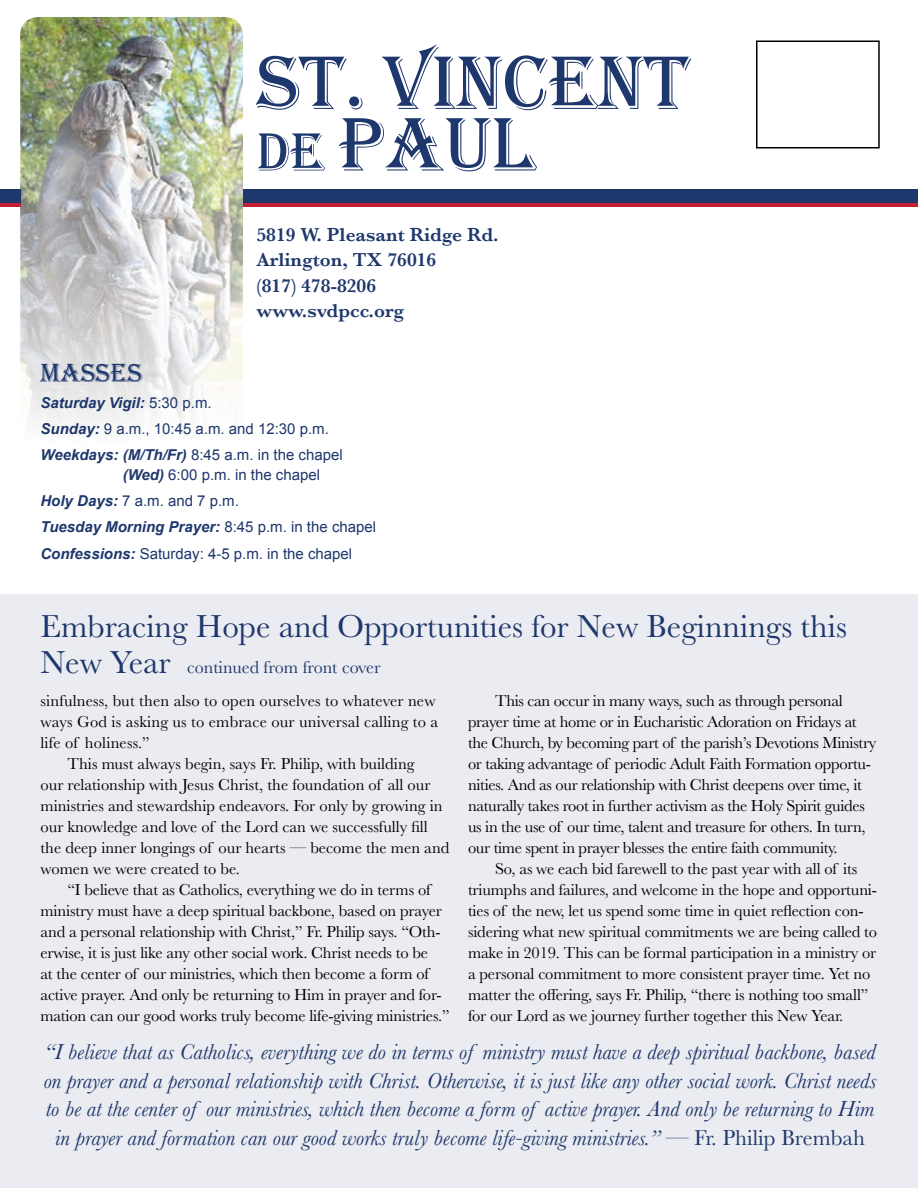
<style>
.page{position:relative;width:918px;height:1188px;background:#fff}
.page>*{position:absolute;margin:0;border:0;box-sizing:border-box;transform-origin:0 0}
.t1{font:78.45px "Algerian";color:#1e376c}
.t2{font:33px "Baskerville";color:#1e376c}
.t3{font:27px "Algerian";color:#1e376c}
.t4{font:italic 22.5px/28.5px "Baskerville";color:#1e376c;text-align:center}
.t5{font:600 19.5px/25.5px "Baskerville";color:#1e376c}
.t6{font:18px "Baskerville";color:#1e376c}
.t7{font:16.5px/21px "Baskerville";letter-spacing:-.01em;color:#000}
.t8{font:16.5px/21px "Baskerville";letter-spacing:.01em;color:#000}
.t9{font:15px/26.2px "Arial";color:#1e376c}
.s1{font-size:55.5px}
.s2{font-weight:700;font-style:italic}
.s3{font-size:33px}
.s4{font-style:normal}
</style>
<div class="page">
<div style="left:756px;top:40px;width:124px;height:108px;border:2px solid #000"></div>
<div style="left:243px;top:202px;width:675px;height:5px;background:#c12032"></div>
<div style="left:243px;top:189px;width:675px;height:13px;background:#1e376c"></div>
<img style="left:20px;top:17px;width:223px;height:410px">
<div style="left:0;top:202px;width:20px;height:5px;background:#c12032"></div>
<div style="left:0;top:189px;width:20px;height:13px;background:#1e376c"></div>
<div style="left:0;top:594px;width:918px;height:594px;background:#ebecf1"></div>
<h1 class="t1" style="left:256px;top:39px;width:435px">ST. VINCENT</h1>
<h1 class="t1" style="left:256px;top:101px;width:280px"><span class="s1">de</span> PAUL</h1>
<p class="t5" style="left:256px;top:222px;width:244px">5819 W. Pleasant Ridge Rd.<br>Arlington, TX 76016<br>(817) 478-8206 www.svdpcc.org</p>
<h3 class="t3" style="left:40px;top:358px;width:103px">MASSES</h3>
<p class="t9" style="left:40px;top:390px;width:304px"><span class="s2">Saturday Vigil:</span> 5:30 p.m.<br><span class="s2">Sunday:</span> 9 a.m., 10:45 a.m. and 12:30 p.m.<br><span class="s2">Weekdays: (M/Th/Fr)</span> 8:45 a.m. in the chapel</p>
<p class="t9" style="left:40px;top:462px;width:337px;text-indent:82px"><span class="s2">(Wed)</span> 6:00 p.m. in the chapel<br><span class="s2">Holy Days:</span> 7 a.m. and 7 p.m.<br><span class="s2">Tuesday Morning Prayer:</span> 8:45 p.m. in the chapel <span class="s2">Confessions:</span> Saturday: 4-5 p.m. in the chapel</p>
<h2 class="t2" style="left:40px;top:605px;width:808px">Embracing Hope and Opportunities for New Beginnings this</h2>
<p class="t6" style="left:40px;top:656px;width:342px"><span class="s3">New Year</span> continued from front cover</p>
<p class="t8" style="left:40px;top:690px;width:399px">sinfulness, but then also to open ourselves to whatever new ways God is asking us to embrace our universal calling to a life of holiness.”</p>
<p class="t7" style="left:40px;top:753px;width:410px;text-indent:27px">This must always begin, says Fr. Philip, with building<br>our relationship with Jesus Christ, the foundation of all our ministries and stewardship endeavors. For only by growing in our knowledge and love of the Lord can we successfully fill the deep inner longings of our hearts — become the men and women we were created to be.</p>
<p class="t7" style="left:40px;top:879px;width:411px;text-indent:27px">“I believe that as Catholics, everything we do in terms of ministry must have a deep spiritual backbone, based on prayer and a personal relationship with Christ,” Fr. Philip says. “Oth&shy;erwise, it is just like any other social work. Christ needs to be<br>at the center of our ministries, which then become a form of active prayer. And only be returning to Him in prayer and for&shy;mation can our good works truly become life-giving ministries.”</p>
<p class="t7" style="left:468px;top:690px;width:410px;text-indent:27px">This can occur in many ways, such as through personal prayer time at home or in Eucharistic Adoration on Fridays at the Church, by becoming part of the parish’s Devotions Ministry or taking advantage of periodic Adult Faith Formation opportu&shy;nities. And as our relationship with Christ deepens over time, it naturally takes root in further activism as the Holy Spirit guides us in the use of our time, talent and treasure for others. In turn, our time spent in prayer blesses the entire faith community.</p>
<p class="t7" style="left:468px;top:858px;width:411px;text-indent:27px">So, as we each bid farewell to the past year with all of its triumphs and failures, and welcome in the hope and opportuni&shy;ties of the new, let us spend some time in quiet reflection con&shy;sidering what new spiritual commitments we are being called to make in 2019. This can be formal participation in a ministry or a personal commitment to more consistent prayer time. Yet no matter the offering, says Fr. Philip, “there is nothing too small” for our Lord as we journey further together this New Year.</p>
<p class="t4" style="left:44px;top:1038px;width:834px">“I believe that as Catholics, everything we do in terms of ministry must have a deep spiritual backbone, based on prayer and a personal relationship with Christ. Otherwise, it is just like any other social work. Christ needs to be at the center of our ministries, which then become a form of active prayer. And only be returning to Him in prayer and formation can our good works truly become life-giving ministries.” <span class="s4">— Fr. Philip Brembah</span></p>
</div>
